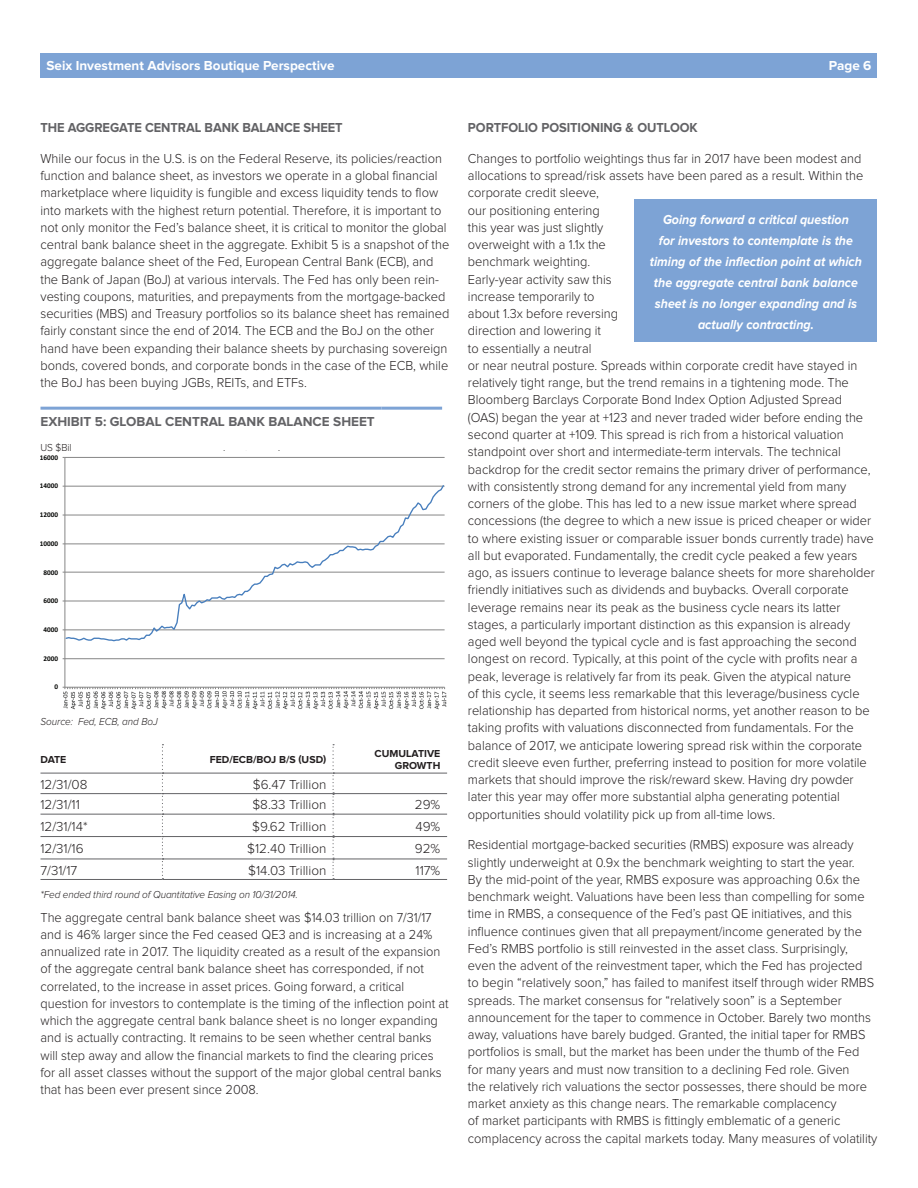
<style>
.page{position:relative;width:918px;height:1188px;background:#fff}
.page>*{position:absolute;margin:0;border:0;box-sizing:border-box;transform-origin:0 0}
.t1{font:300 13.5px/17.2px "Proxima Nova";color:#231f20;scale:.95 1}
.t2{font:italic 700 13.5px/21px "Proxima Nova";color:#fff;text-align:center;scale:.92 1}
.t3{font:300 13.5px "Proxima Nova";color:#231f20}
.t4{font:700 13.5px "Proxima Nova";letter-spacing:-.005em;color:#636366;scale:.95 1}
.t5{font:700 13.5px "Proxima Nova";color:#fff}
.t6{font:700 13.5px "Proxima Nova";letter-spacing:-.005em;color:#636366}
.t7{font:italic 300 10.5px "Proxima Nova";letter-spacing:-.005em;color:#231f20;scale:.95 1}
.t8{font:700 10.5px/12px "Proxima Nova";color:#231f20;text-align:right}
.t9{font:300 10.5px "Proxima Nova";color:#231f20;scale:.95 1}
.t10{font:700 7.2px "Calibri";color:#040503}
</style>
<div class="page">
<div style="left:40px;top:53px;width:838px;height:24px;background:#7da3d5"></div>
<hr style="left:40px;top:407px;width:341px;height:3px;background:#7da3d5">
<hr style="left:381px;top:407px;width:61px;height:3px;background:#7da3d5">
<hr style="left:40px;top:773px;width:122px;height:1px;background:#636366">
<svg style="left:162px;top:744px;width:285px;height:135px"></svg>
<hr style="left:40px;top:793px;width:122px;height:1px;background:#636366">
<hr style="left:40px;top:814px;width:122px;height:1px;background:#636366">
<hr style="left:40px;top:836px;width:122px;height:1px;background:#636366">
<hr style="left:40px;top:859px;width:122px;height:1px;background:#636366">
<hr style="left:40px;top:879px;width:122px;height:1px;background:#636366">
<hr style="left:163px;top:793px;width:170px;height:1px;background:#636366">
<hr style="left:333px;top:793px;width:114px;height:1px;background:#636366">
<hr style="left:163px;top:814px;width:170px;height:1px;background:#636366">
<hr style="left:333px;top:814px;width:114px;height:1px;background:#636366">
<hr style="left:163px;top:836px;width:170px;height:1px;background:#636366">
<hr style="left:333px;top:836px;width:114px;height:1px;background:#636366">
<hr style="left:163px;top:859px;width:170px;height:1px;background:#636366">
<hr style="left:333px;top:859px;width:114px;height:1px;background:#636366">
<hr style="left:162px;top:879px;width:171px;height:1px;background:#636366">
<hr style="left:333px;top:879px;width:114px;height:1px;background:#636366">
<svg style="left:62px;top:457px;width:384px;height:233px"></svg>
<div style="left:634px;top:200px;width:244px;height:142px;background:#7da3d5"></div>
<img style="left:63px;top:691px;width:384px;height:19px">
<p class="t5" style="left:47px;top:60px;width:289px">Seix Investment Advisors Boutique Perspective</p>
<p class="t5" style="left:829px;top:60px;width:44px">Page 6</p>
<p class="t4" style="left:40px;top:121px;width:320px">THE AGGREGATE CENTRAL BANK BALANCE SHEET</p>
<p class="t1" style="left:40px;top:150px;width:432px">While our focus in the U.S. is on the Federal Reserve, its policies/reaction function and balance sheet, as investors we operate in a global financial marketplace where liquidity is fungible and excess liquidity tends to flow into markets with the highest return potential. Therefore, it is important to not only monitor the Fed’s balance sheet, it is critical to monitor the global central bank balance sheet in the aggregate. Exhibit 5 is a snapshot of the aggregate balance sheet of the Fed, European Central Bank (ECB), and the Bank of Japan (BoJ) at various intervals. The Fed has only been rein&shy;vesting coupons, maturities, and prepayments from the mortgage-backed securities (MBS) and Treasury portfolios so its balance sheet has remained fairly constant since the end of 2014. The ECB and the BoJ on the other hand have been expanding their balance sheets by purchasing sovereign bonds, covered bonds, and corporate bonds in the case of the ECB, while the BoJ has been buying JGBs, REITs, and ETFs.</p>
<p class="t6" style="left:40px;top:415px;width:336px">EXHIBIT 5: GLOBAL CENTRAL BANK BALANCE SHEET</p>
<p class="t9" style="left:40px;top:443px;width:34px">US $Bil</p>
<p class="t10" style="left:40px;top:452px;width:20px">16000</p>
<p class="t10" style="left:40px;top:481px;width:20px">14000</p>
<p class="t10" style="left:40px;top:510px;width:20px">12000</p>
<p class="t10" style="left:40px;top:538px;width:20px">10000</p>
<p class="t10" style="left:44px;top:567px;width:16px">8000</p>
<p class="t10" style="left:44px;top:596px;width:16px">6000</p>
<p class="t10" style="left:44px;top:625px;width:16px">4000</p>
<p class="t10" style="left:44px;top:653px;width:16px">2000</p>
<p class="t10" style="left:55px;top:682px;width:5px">0</p>
<p class="t7" style="left:40px;top:716px;width:125px">Source: Fed, ECB, and BoJ</p>
<p class="t8" style="left:40px;top:754px;width:27px">DATE</p>
<p class="t8" style="left:210px;top:754px;width:118px">FED/ECB/BOJ B/S (USD)</p>
<p class="t8" style="left:375px;top:748px;width:67px">CUMULATIVE<br>GROWTH</p>
<p class="t3" style="left:40px;top:778px;width:49px">12/31/08</p>
<p class="t3" style="left:253px;top:778px;width:75px">$6.47 Trillion</p>
<p class="t3" style="left:40px;top:799px;width:41px">12/31/11</p>
<p class="t3" style="left:252px;top:799px;width:75px">$8.33 Trillion</p>
<p class="t3" style="left:415px;top:799px;width:27px">29%</p>
<p class="t3" style="left:40px;top:820px;width:49px">12/31/14*</p>
<p class="t3" style="left:252px;top:820px;width:76px">$9.62 Trillion</p>
<p class="t3" style="left:415px;top:820px;width:26px">49%</p>
<p class="t3" style="left:40px;top:842px;width:45px">12/31/16</p>
<p class="t3" style="left:247px;top:842px;width:81px">$12.40 Trillion</p>
<p class="t3" style="left:415px;top:842px;width:27px">92%</p>
<p class="t3" style="left:40px;top:864px;width:38px">7/31/17</p>
<p class="t3" style="left:248px;top:864px;width:80px">$14.03 Trillion</p>
<p class="t3" style="left:416px;top:864px;width:26px">117%</p>
<p class="t7" style="left:40px;top:889px;width:272px">*Fed ended third round of Quantitative Easing on 10/31/2014.</p>
<p class="t1" style="left:40px;top:909px;width:431px">The aggregate central bank balance sheet was $14.03 trillion on 7/31/17 and is 46% larger since the Fed ceased QE3 and is increasing at a 24% annualized rate in 2017. The liquidity created as a result of the expansion of the aggregate central bank balance sheet has corresponded, if not correlated, to the increase in asset prices. Going forward, a critical question for investors to contemplate is the timing of the inflection point at which the aggregate central bank balance sheet is no longer expanding and is actually contracting. It remains to be seen whether central banks will step away and allow the financial markets to find the clearing prices for all asset classes without the support of the major global central banks that has been ever present since 2008.</p>
<p class="t4" style="left:468px;top:122px;width:243px">PORTFOLIO POSITIONING &amp; OUTLOOK</p>
<p class="t1" style="left:468px;top:150px;width:430px">Changes to portfolio weightings thus far in 2017 have been modest and allocations to spread/risk assets have been pared as a result. Within the corporate credit sleeve,<br>our positioning entering<br>this year was just slightly<br>overweight with a 1.1x the<br>benchmark weighting.<br>Early-year activity saw this<br>increase temporarily to<br>about 1.3x before reversing<br>direction and lowering it<br>to essentially a neutral<br>or near neutral posture. Spreads within corporate credit have stayed in relatively tight range, but the trend remains in a tightening mode. The Bloomberg Barclays Corporate Bond Index Option Adjusted Spread (OAS) began the year at +123 and never traded wider before ending the second quarter at +109. This spread is rich from a historical valuation standpoint over short and intermediate-term intervals. The technical backdrop for the credit sector remains the primary driver of performance, with consistently strong demand for any incremental yield from many corners of the globe. This has led to a new issue market where spread concessions (the degree to which a new issue is priced cheaper or wider to where existing issuer or comparable issuer bonds currently trade) have all but evaporated. Fundamentally, the credit cycle peaked a few years ago, as issuers continue to leverage balance sheets for more shareholder friendly initiatives such as dividends and buybacks. Overall corporate leverage remains near its peak as the business cycle nears its latter stages, a particularly important distinction as this expansion is already aged well beyond the typical cycle and is fast approaching the second longest on record. Typically, at this point of the cycle with profits near a peak, leverage is relatively far from its peak. Given the atypical nature<br>of this cycle, it seems less remarkable that this leverage/business cycle relationship has departed from historical norms, yet another reason to be taking profits with valuations disconnected from fundamentals. For the balance of 2017, we anticipate lowering spread risk within the corporate credit sleeve even further, preferring instead to position for more volatile markets that should improve the risk/reward skew. Having dry powder later this year may offer more substantial alpha generating potential opportunities should volatility pick up from all-time lows.</p>
<p class="t1" style="left:468px;top:837px;width:433px">Residential mortgage-backed securities (RMBS) exposure was already slightly underweight at 0.9x the benchmark weighting to start the year.<br>By the mid-point of the year, RMBS exposure was approaching 0.6x the benchmark weight. Valuations have been less than compelling for some time in RMBS, a consequence of the Fed’s past QE initiatives, and this influence continues given that all prepayment/income generated by the Fed’s RMBS portfolio is still reinvested in the asset class. Surprisingly, even the advent of the reinvestment taper, which the Fed has projected<br>to begin “relatively soon,” has failed to manifest itself through wider RMBS spreads. The market consensus for “relatively soon” is a September announcement for the taper to commence in October. Barely two months away, valuations have barely budged. Granted, the initial taper for RMBS portfolios is small, but the market has been under the thumb of the Fed for many years and must now transition to a declining Fed role. Given<br>the relatively rich valuations the sector possesses, there should be more market anxiety as this change nears. The remarkable complacency<br>of market participants with RMBS is fittingly emblematic of a generic complacency across the capital markets today. Many measures of volatility</p>
<p class="t2" style="left:650px;top:209px;width:232px">Going forward a critical question<br>for investors to contemplate is the timing of the inflection point at which the aggregate central bank balance sheet is no longer expanding and is actually contracting.</p>
</div>
